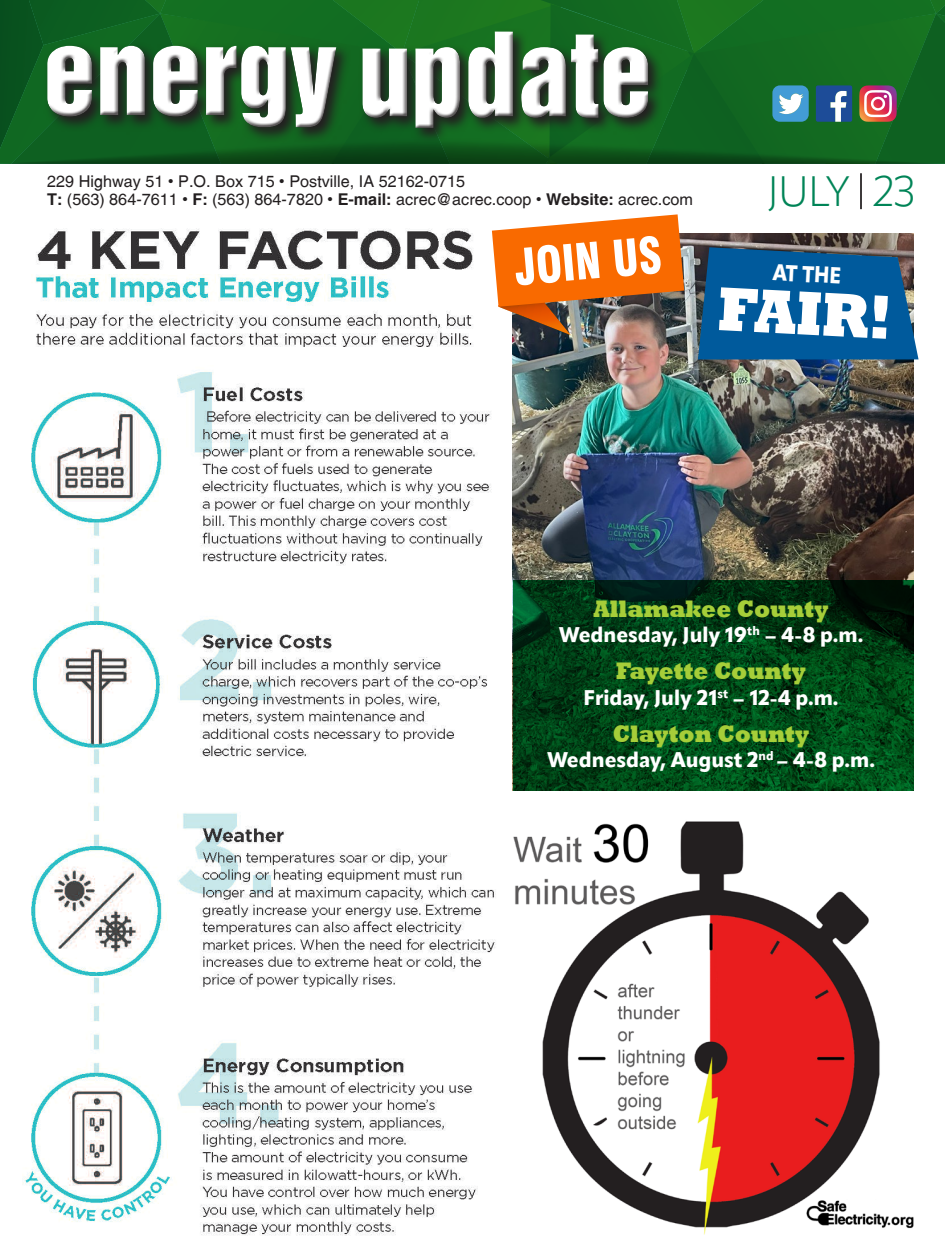
<style>
.page{position:relative;width:945px;height:1260px;background:#fff}
.page>*{position:absolute;margin:0;border:0;box-sizing:border-box;transform-origin:0 0}
.t1{font:800 63px "Rockwell";color:#fff;scale:.88 1}
.t2{font:300 42px "Apparat";letter-spacing:-.03em;color:#008457}
.t3{font:800 24.5px "Rockwell";color:#a6ce39;scale:.88 1}
.t4{font:800 22.75px "Apparat";color:#fff;scale:.88 1}
.t5{font:800 21px "Apparat";color:#fff}
.t6{font:16.28px/18px "Switzerland Plain";color:#231f20}
.s1{font-family:"Switzerland";font-weight:700}
</style>
<div class="page">
<img style="left:24px;top:228px;width:472px;height:1008px">
<hr style="left:860px;top:173px;width:2px;height:36px;background:#231f20">
<svg style="left:0;top:0;width:945px;height:164px;background:#3d7a48"></svg>
<img style="left:513px;top:821px;width:401px;height:413px">
<img style="left:513px;top:234px;width:401px;height:346px">
<svg style="left:513px;top:580px;width:401px;height:210px;background:#004015"></svg>
<img style="left:492px;top:214px;width:192px;height:121px">
<svg style="left:698px;top:247px;width:221px;height:112px;background:#0f5e97"></svg>
<p class="t6" style="left:47px;top:172px;width:647px">229 Highway 51 • P.O. Box 715 • Postville, IA 52162-0715<br><span class="s1">T:</span> (563) 864-7611 • <span class="s1">F:</span> (563) 864-7820 • <span class="s1">E-mail:</span> acrec@acrec.coop • <span class="s1">Website:</span> acrec.com</p>
<h2 class="t2" style="left:767px;top:166px;width:149px">JULY 23</h2>
<h3 class="t4" style="left:774px;top:258px;width:79px;rotate:3deg">AT THE</h3>
<h1 class="t1" style="left:721px;top:273px;width:198px;rotate:3deg">FAIR!</h1>
<h3 class="t3" style="left:593px;top:595px;width:269px">Allamakee County</h3>
<p class="t5" style="left:559px;top:622px;width:306px">Wednesday, July 19<sup>th</sup> – 4-8 p.m.</p>
<h3 class="t3" style="left:616px;top:657px;width:217px">Fayette County</h3>
<p class="t5" style="left:584px;top:684px;width:257px">Friday, July 21<sup>st</sup> – 12-4 p.m.</p>
<h3 class="t3" style="left:613px;top:720px;width:225px">Clayton County</h3>
<p class="t5" style="left:547px;top:747px;width:329px">Wednesday, August 2<sup>nd</sup> – 4-8 p.m.</p>
</div>
